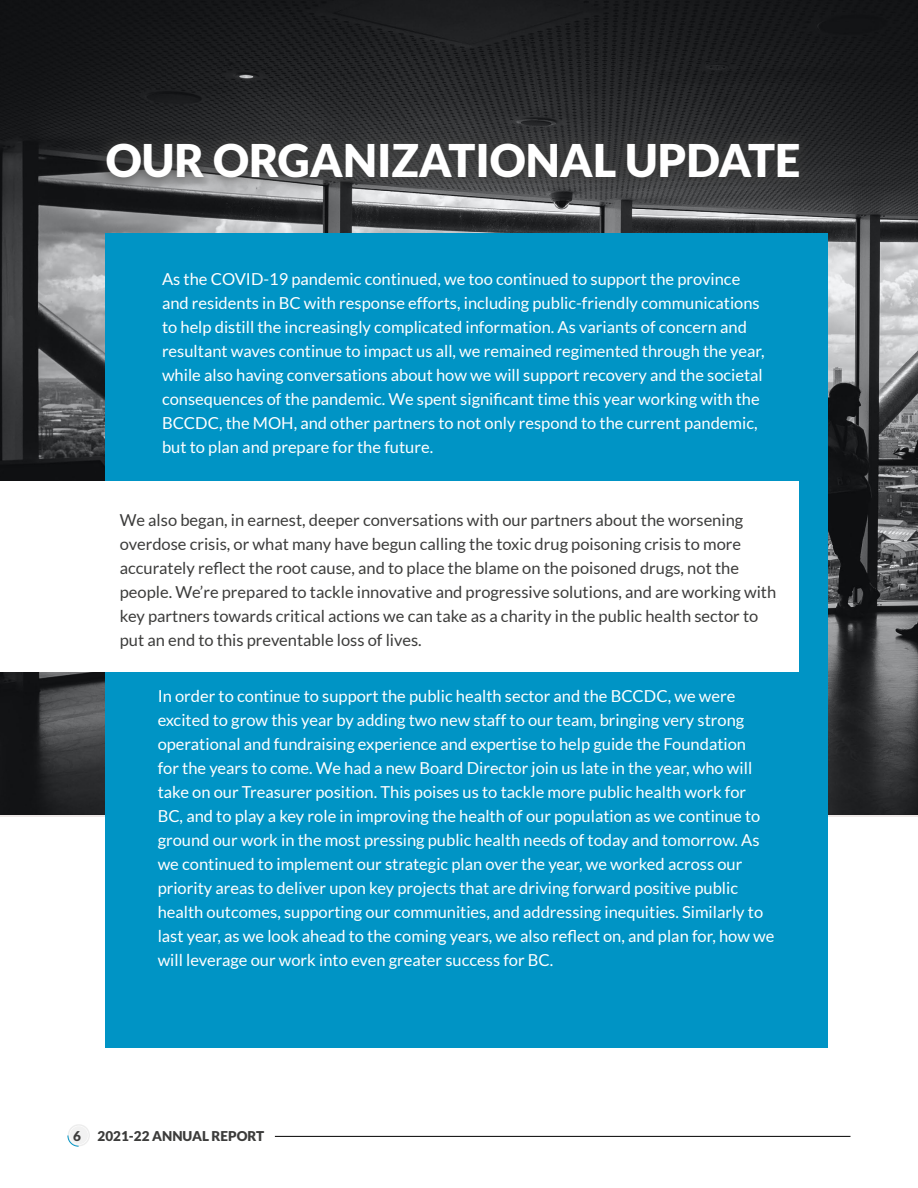
<style>
.page{position:relative;width:918px;height:1188px;background:#fff}
.page>*{position:absolute;margin:0;border:0;box-sizing:border-box;transform-origin:0 0}
.t1{font:900 45px "Lato";color:#fff}
.t2{font:16.5px/24px "Lato";color:#fff}
.t3{font:16.5px/24px "Lato";color:#3c3c3b}
.t4{font:900 13.5px "Lato";color:#3c3c3b}
</style>
<div class="page">
<hr style="left:275px;top:1136px;width:575px;height:1px;background:#000">
<div style="left:68px;top:1124px;width:22px;height:22px;border:1px solid #ededed;border-radius:50%"></div>
<div style="left:70px;top:1126px;width:18px;height:18px;background:#f2f2f2;border-radius:50%"></div>
<svg style="left:67px;top:1135px;width:12px;height:12px"></svg>
<img style="left:0;top:0;width:918px;height:815px">
<div style="left:105px;top:233px;width:723px;height:815px;background:#0094c5"></div>
<div style="left:93px;top:129px;width:720px;height:62px;background:#3c3c3b;opacity:.7"></div>
<div style="left:0;top:482px;width:799px;height:190px;background:#fff"></div>
<h1 class="t1" style="left:106px;top:134px;width:696px">OUR ORGANIZATIONAL UPDATE</h1>
<p class="t2" style="left:162px;top:267px;width:604px">As the COVID-19 pandemic continued, we too continued to support the province and residents in BC with response efforts, including public-friendly communications to help distill the increasingly complicated information. As variants of concern and resultant waves continue to impact us all, we remained regimented through the year, while also having conversations about how we will support recovery and the societal consequences of the pandemic. We spent significant time this year working with the BCCDC, the MOH, and other partners to not only respond to the current pandemic, but to plan and prepare for the future.</p>
<p class="t3" style="left:120px;top:507px;width:658px">We also began, in earnest, deeper conversations with our partners about the worsening overdose crisis, or what many have begun calling the toxic drug poisoning crisis to more accurately reflect the root cause, and to place the blame on the poisoned drugs, not the people. We’re prepared to tackle innovative and progressive solutions, and are working with key partners towards critical actions we can take as a charity in the public health sector to put an end to this preventable loss of lives.</p>
<p class="t2" style="left:158px;top:684px;width:618px">In order to continue to support the public health sector and the BCCDC, we were excited to grow this year by adding two new staff to our team, bringing very strong operational and fundraising experience and expertise to help guide the Foundation<br>for the years to come. We had a new Board Director join us late in the year, who will take on our Treasurer position. This poises us to tackle more public health work for BC, and to play a key role in improving the health of our population as we continue to ground our work in the most pressing public health needs of today and tomorrow. As we continued to implement our strategic plan over the year, we worked across our priority areas to deliver upon key projects that are driving forward positive public health outcomes, supporting our communities, and addressing inequities. Similarly to last year, as we look ahead to the coming years, we also reflect on, and plan for, how we will leverage our work into even greater success for BC.</p>
<p class="t4" style="left:73px;top:1128px;width:193px">6 2021-22 ANNUAL REPORT</p>
</div>
